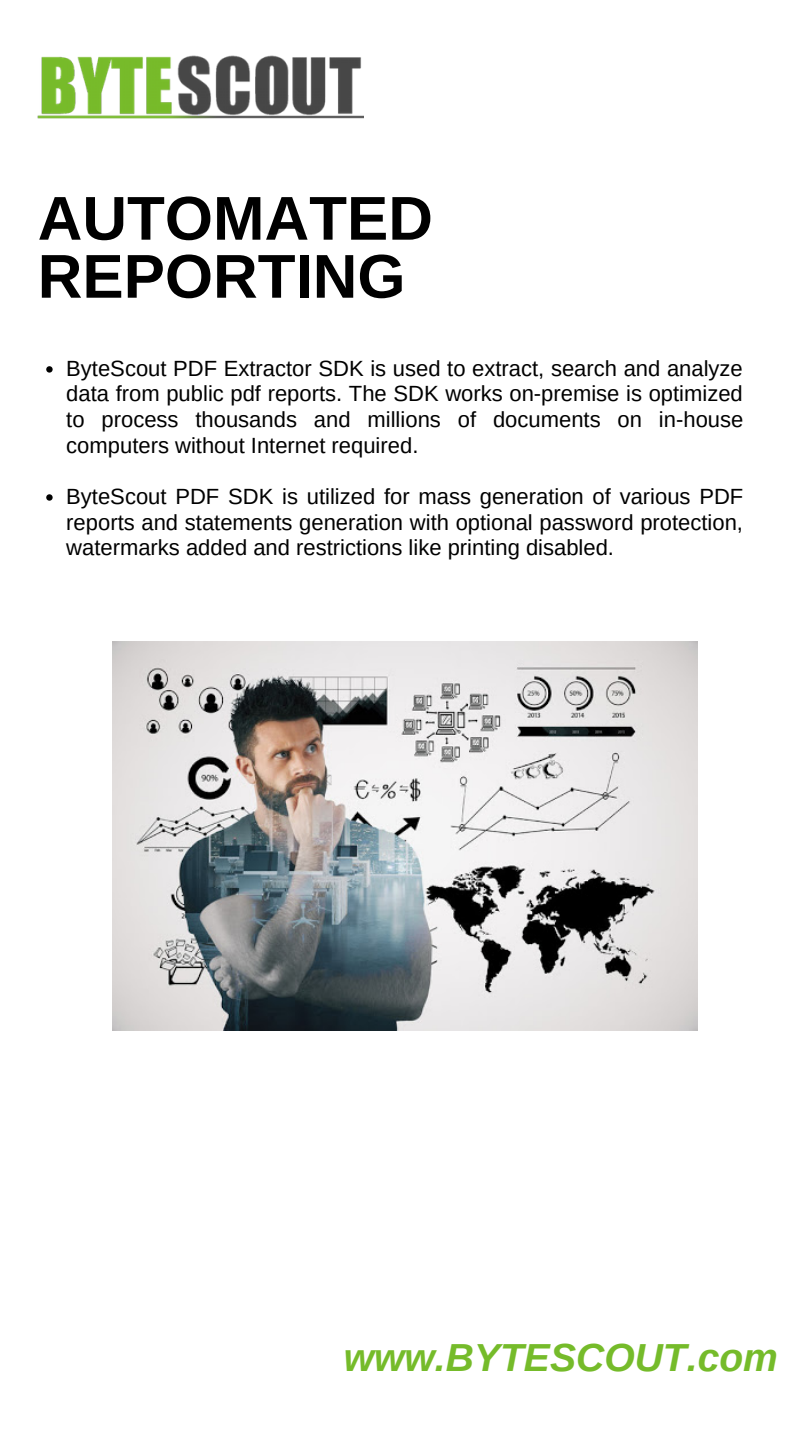
<style>
.page{position:relative;width:810px;height:1440px;background:#fff}
.page>*{position:absolute;margin:0;border:0;box-sizing:border-box;transform-origin:0 0}
.t1{font:700 61.95px/58.1px "Arimo";color:#000}
.t2{font:italic 700 39.15px "Arimo";color:#75bb2a}
.t3{font:22.05px/25.7px "Arimo";color:#000;text-align:justify}
</style>
<div class="page">
<img style="left:38px;top:55px;width:326px;height:64px">
<svg style="left:46px;top:366px;width:7px;height:7px"></svg>
<svg style="left:46px;top:494px;width:7px;height:7px"></svg>
<img style="left:113px;top:642px;width:585px;height:389px">
<h1 class="t1" style="left:38px;top:189px;width:397px">AUTOMATED<br>REPORTING</h1>
<p class="t3" style="left:66px;top:355px;width:679px">ByteScout PDF Extractor SDK is used to extract, search and analyze data from public pdf reports. The SDK works on-premise is optimized to process thousands and millions of documents on in-house computers without Internet required.</p>
<p class="t3" style="left:66px;top:483px;width:679px">ByteScout PDF SDK is utilized for mass generation of various PDF reports and statements generation with optional password protection, watermarks added and restrictions like printing disabled.</p>
<h2 class="t2" style="left:344px;top:1336px;width:436px">www.BYTESCOUT.com</h2>
</div>
